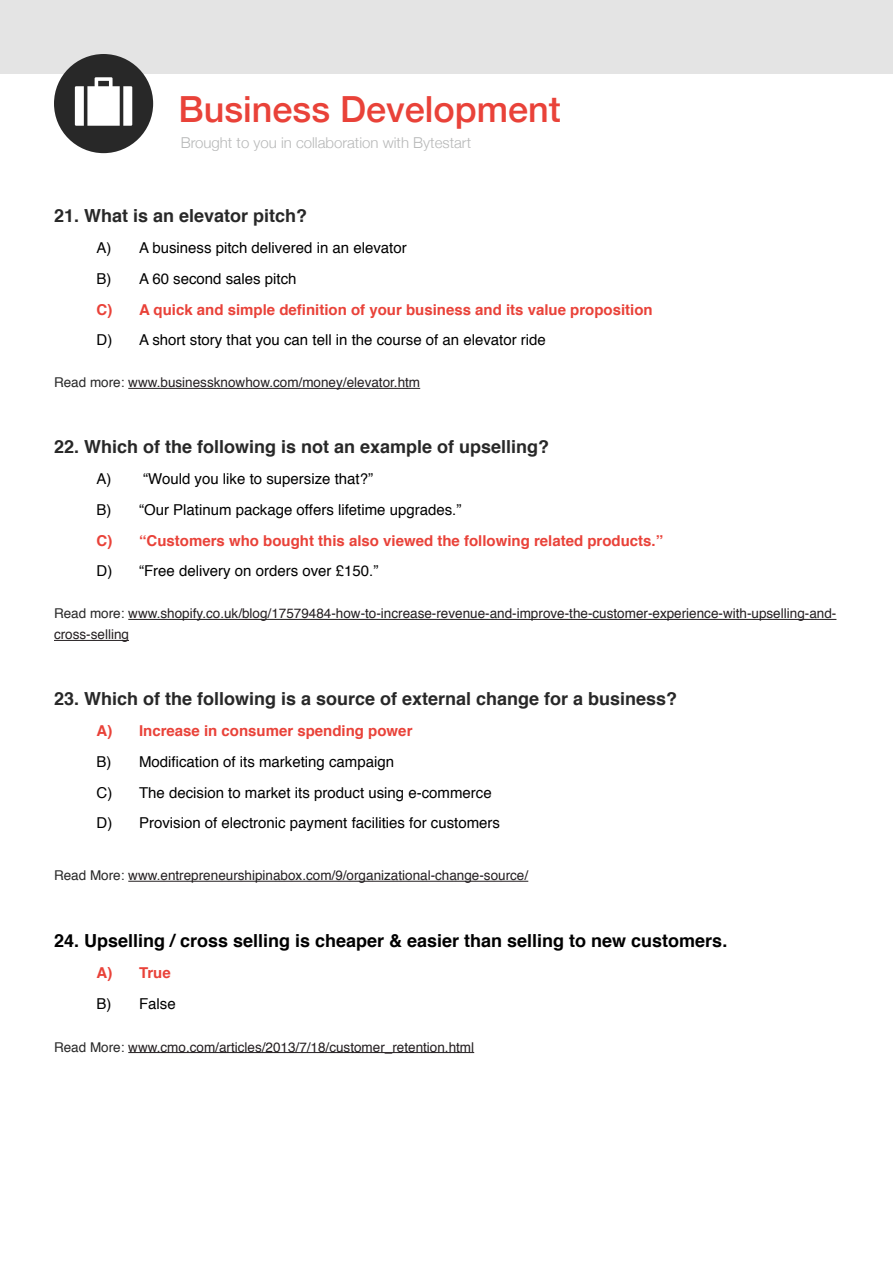
<style>
.page{position:relative;width:893px;height:1263px;background:#fff}
.page>*{position:absolute;margin:0;border:0;box-sizing:border-box;transform-origin:0 0}
.t1{font:500 36px "Helvetica Neue";color:#e94239}
.t2{font:700 18px "Helvetica";color:#282828}
.t3{font:700 18px "Helvetica";color:#000}
.t4{font:15px/30.8px "Helvetica";color:#000}
.t5{font:700 15px "Helvetica";color:#e94239}
.t6{font:300 15px "Helvetica Neue";color:#b7b8b8}
.t7{font:13.5px/21px "Helvetica";color:#241f21}
.s1{color:#282828}
</style>
<div class="page">
<hr style="left:128px;top:388px;width:292px;height:1px;background:#241f21">
<hr style="left:128px;top:619px;width:708px;height:1px;background:#241f21">
<hr style="left:54px;top:640px;width:75px;height:1px;background:#241f21">
<hr style="left:128px;top:881px;width:400px;height:1px;background:#241f21">
<hr style="left:128px;top:1052px;width:346px;height:1px;background:#241f21">
<div style="left:0;top:0;width:893px;height:73px;background:#e4e4e4"></div>
<div style="left:54px;top:54px;width:99px;height:99px;background:#282828;border-radius:50%"></div>
<svg style="left:75px;top:77px;width:57px;height:49px"></svg>
<h1 class="t1" style="left:179px;top:81px;width:384px">Business Development</h1>
<p class="t6" style="left:181px;top:130px;width:292px">Brought to you in collaboration with Bytestart</p>
<p class="t2" style="left:54px;top:201px;width:255px">21. What is an elevator pitch?</p>
<p class="t4" style="left:97px;top:233px;width:312px">A) A business pitch delivered in an elevator<br>B) A 60 second sales pitch</p>
<p class="t5" style="left:97px;top:297px;width:558px">C) A quick and simple definition of your business and its value proposition</p>
<p class="t4" style="left:97px;top:325px;width:451px">D) A short story that you can tell in the course of an elevator ride</p>
<p class="t7" style="left:54px;top:372px;width:368px"><span class="s1">Read more:</span> www.businessknowhow.com/money/elevator.htm</p>
<p class="t2" style="left:54px;top:432px;width:497px">22. Which of the following is not an example of upselling?</p>
<p class="t4" style="left:97px;top:464px;width:366px">A) “Would you like to supersize that?”<br>B) “Our Platinum package offers lifetime upgrades.”</p>
<p class="t5" style="left:97px;top:528px;width:568px">C) “Customers who bought this also viewed the following related products.”</p>
<p class="t4" style="left:97px;top:556px;width:283px">D) “Free delivery on orders over £150.”</p>
<p class="t7" style="left:54px;top:603px;width:784px"><span class="s1">Read more:</span> www.shopify.co.uk/blog/17579484-how-to-increase-revenue-and-improve-the-customer-experience-with-upselling-and&shy;cross-selling</p>
<p class="t2" style="left:54px;top:684px;width:625px">23. Which of the following is a source of external change for a business?</p>
<p class="t5" style="left:97px;top:719px;width:317px">A) Increase in consumer spending power</p>
<p class="t4" style="left:97px;top:747px;width:405px">B) Modification of its marketing campaign<br>C) The decision to market its product using e-commerce<br>D) Provision of electronic payment facilities for customers</p>
<p class="t7" style="left:54px;top:865px;width:476px"><span class="s1">Read More:</span> www.entrepreneurshipinabox.com/9/organizational-change-source/</p>
<p class="t3" style="left:54px;top:926px;width:675px">24. Upselling / cross selling is cheaper &amp; easier than selling to new customers.</p>
<p class="t5" style="left:97px;top:961px;width:76px">A) True</p>
<p class="t4" style="left:97px;top:989px;width:81px">B) False</p>
<p class="t7" style="left:54px;top:1037px;width:422px"><span class="s1">Read More:</span> www.cmo.com/articles/2013/7/18/customer_retention.html</p>
</div>
